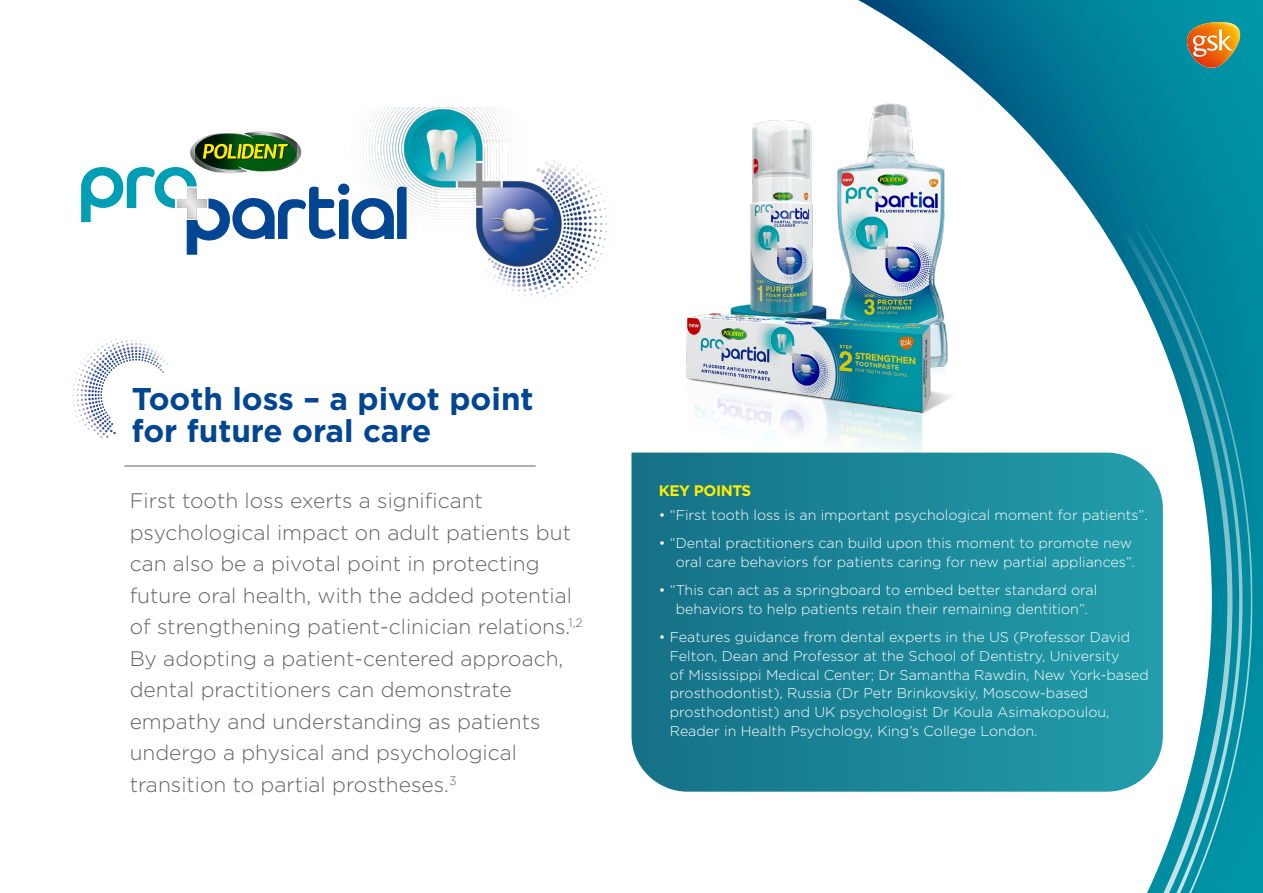
<style>
.page{position:relative;width:1263px;height:893px;background:#fff}
.page>*{position:absolute;margin:0;border:0;box-sizing:border-box;transform-origin:0 0}
.t1{font:700 31.35px/31.2px "Gotham";color:#014593}
.t2{font:300 21px/31.5px "Gotham";color:#646363}
.t3{font:700 15.3px "Gotham";letter-spacing:-.03em;color:#ffed00}
.t4{font:300 14.25px/18.8px "Gotham";color:#fff;text-align:right}
</style>
<div class="page">
<svg style="left:858px;top:0;width:405px;height:893px"></svg>
<svg style="left:100px;top:337px;width:46px;height:8px"></svg>
<hr style="left:124px;top:466px;width:412px;height:1px;background:#646363">
<img style="left:669px;top:81px;width:355px;height:372px">
<svg style="left:631px;top:453px;width:532px;height:339px;background:#1e8899"></svg>
<img style="left:365px;top:108px;width:246px;height:190px">
<svg style="left:81px;top:131px;width:326px;height:124px"></svg>
<svg style="left:1187px;top:22px;width:53px;height:46px;background:#b98d4f"></svg>
<h1 class="t1" style="left:132px;top:383px;width:403px">Tooth loss – a pivot point for future oral care</h1>
<p class="t2" style="left:130px;top:484px;width:455px">First tooth loss exerts a significant psychological impact on adult patients but can also be a pivotal point in protecting future oral health, with the added potential of strengthening patient-clinician relations.<sup>1,2<br></sup>By adopting a patient-centered approach, dental practitioners can demonstrate empathy and understanding as patients undergo a physical and psychological transition to partial prostheses.<sup>3</sup></p>
<p class="t3" style="left:659px;top:480px;width:94px">KEY POINTS</p>
<p class="t4" style="left:659px;top:505px;width:490px">• “First tooth loss is an important psychological moment for patients”.</p>
<p class="t4" style="left:659px;top:533px;width:478px">• “Dental practitioners can build upon this moment to promote new oral care behaviors for patients caring for new partial appliances”.</p>
<p class="t4" style="left:659px;top:580px;width:440px;text-align:center">• “This can act as a springboard to embed better standard oral behaviors to help patients retain their remaining dentition”.</p>
<p class="t4" style="left:670px;top:627px;width:480px;text-align:left;text-indent:-11px">• Features guidance from dental experts in the US (Professor David Felton, Dean and Professor at the School of Dentistry, University<br>of Mississippi Medical Center; Dr Samantha Rawdin, New York-based prosthodontist), Russia (Dr Petr Brinkovskiy, Moscow-based prosthodontist) and UK psychologist Dr Koula Asimakopoulou, Reader in Health Psychology, King’s College London.</p>
</div>
